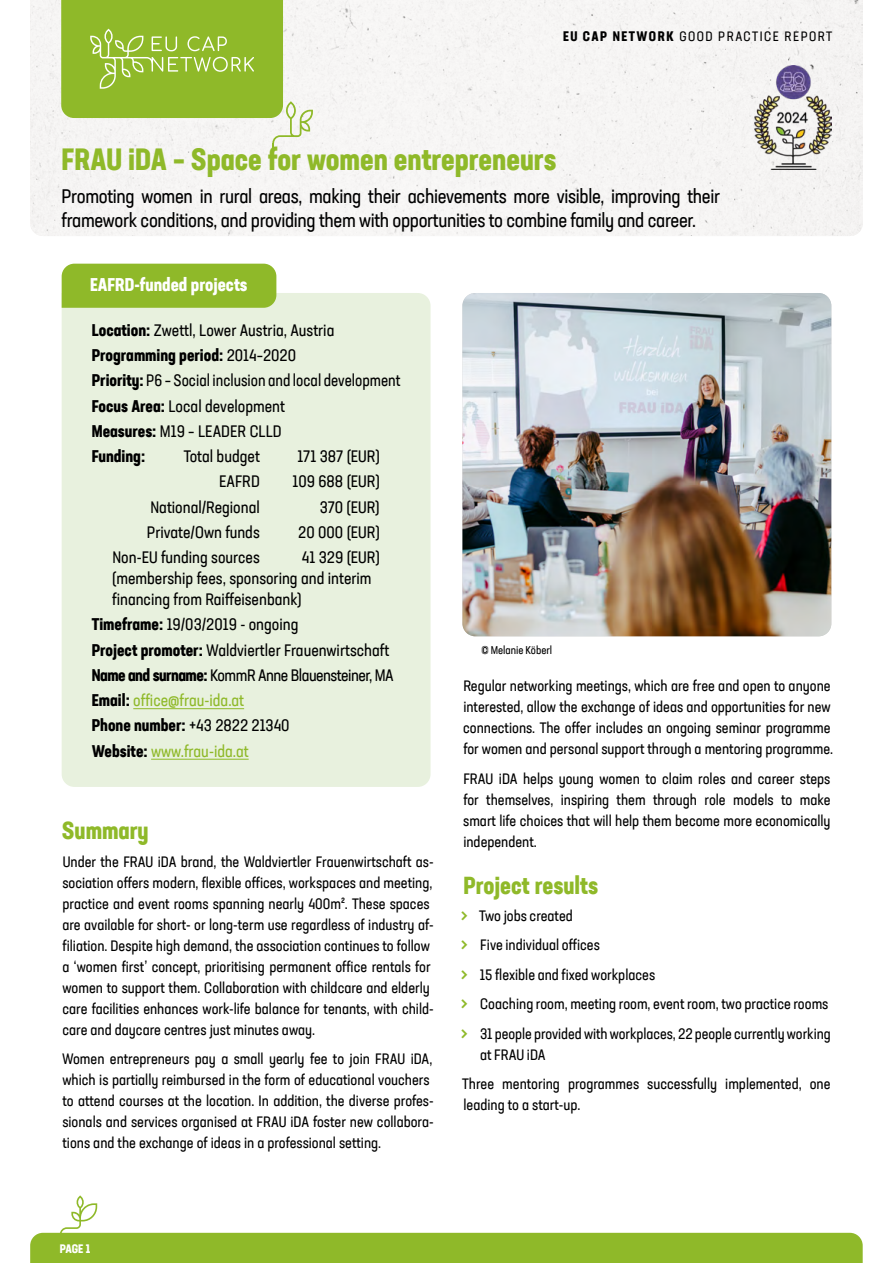
<style>
.page{position:relative;width:893px;height:1263px;background:#fff}
.page>*{position:absolute;margin:0;border:0;box-sizing:border-box;transform-origin:0 0}
.t1{font:700 condensed 30px "Neusa Next Std";color:#8fb929}
.t2{font:700 condensed 24px "Neusa Next Std";color:#8fb929}
.t3{font:condensed 19.5px/24px "Neusa Next Std";letter-spacing:-.015em;color:#000}
.t4{font:700 condensed 18px "Neusa Next Std";color:#fff}
.t5{font:condensed 16.5px/25.2px "Neusa Next Std";color:#000}
.t6{font:condensed 15px/21px "Neusa Next Std";color:#000}
.t7{font:condensed 13.5px "Neusa Next Std";letter-spacing:.11em;color:#000}
.t8{font:700 condensed 12px "Neusa Next Std";color:#fff}
.t9{font:condensed 11.25px "Neusa Next Std";color:#000}
.s1{font-weight:700}
.s2{color:#8fb929}
.s3{font-size:22.5px;color:#8fb929}
</style>
<div class="page">
<svg style="left:30px;top:1195px;width:833px;height:68px"></svg>
<div style="left:62px;top:293px;width:369px;height:494px;background:#e8f1de"></div>
<hr style="left:133px;top:708px;width:111px;height:1px;background:#8fb929">
<hr style="left:151px;top:759px;width:98px;height:1px;background:#8fb929">
<div style="left:62px;top:264px;width:214px;height:44px;background:#8fb929"></div>
<img style="left:462px;top:293px;width:369px;height:343px">
<div style="left:30px;top:0;width:833px;height:236px;background:#f6f5f4"></div>
<svg style="left:61px;top:0;width:252px;height:151px"></svg>
<img style="left:755px;top:66px;width:76px;height:104px">
<p class="t7" style="left:563px;top:27px;width:271px"><span class="s1">EU CAP NETWORK</span> GOOD PRACTICE REPORT</p>
<h1 class="t1" style="left:62px;top:140px;width:496px">FRAU iDA – Space for women entrepreneurs</h1>
<h3 class="t3" style="left:62px;top:184px;width:660px">Promoting women in rural areas, making their achievements more visible, improving their framework conditions, and providing them with opportunities to combine family and career.</h3>
<p class="t4" style="left:90px;top:273px;width:159px">EAFRD-funded projects</p>
<p class="t5" style="left:92px;top:317px;width:310px"><span class="s1">Location:</span> Zwettl, Lower Austria, Austria<br><span class="s1">Programming period:</span> 2014–2020<br><span class="s1">Priority:</span> P6 – Social inclusion and local development<br><span class="s1">Focus Area:</span> Local development<br><span class="s1">Measures:</span> M19 – LEADER CLLD<br><span class="s1">Funding:</span></p>
<p class="t5" style="left:184px;top:444px;width:78px">Total budget</p>
<p class="t5" style="left:297px;top:444px;width:84px">171 387 (EUR)</p>
<p class="t5" style="left:219px;top:469px;width:42px">EAFRD</p>
<p class="t5" style="left:292px;top:469px;width:89px">109 688 (EUR)</p>
<p class="t5" style="left:150px;top:494px;width:111px">National/Regional</p>
<p class="t5" style="left:320px;top:494px;width:61px">370 (EUR)</p>
<p class="t5" style="left:147px;top:519px;width:114px">Private/Own funds</p>
<p class="t5" style="left:298px;top:519px;width:83px">20 000 (EUR)</p>
<p class="t5" style="left:112px;top:544px;width:149px">Non-EU funding sources</p>
<p class="t5" style="left:112px;top:547px;width:269px;line-height:21px;text-indent:190px">41 329 (EUR) (membership fees, sponsoring and interim financing from Raiffeisenbank)</p>
<p class="t5" style="left:92px;top:612px;width:303px"><span class="s1">Timeframe:</span> 19/03/2019 - ongoing<br><span class="s1">Project promoter:</span> Waldviertler Frauenwirtschaft <span class="s1">Name and surname:</span> KommR Anne Blauensteiner, MA <span class="s1">Email:</span> <span class="s2">office@frau-ida.at<br></span><span class="s1">Phone number:</span> +43 2822 21340<br><span class="s1">Website:</span> <span class="s2">www.frau-ida.at</span></p>
<h2 class="t2" style="left:62px;top:815px;width:88px">Summary</h2>
<p class="t6" style="left:62px;top:851px;width:373px">Under the FRAU iDA brand, the Waldviertler Frauenwirtschaft as&shy;sociation offers modern, flexible offices, workspaces and meeting, practice and event rooms spanning nearly 400m². These spaces are available for short- or long-term use regardless of industry af&shy;filiation. Despite high demand, the association continues to follow a ‘women first’ concept, prioritising permanent office rentals for women to support them. Collaboration with childcare and elderly care facilities enhances work-life balance for tenants, with child&shy;care and daycare centres just minutes away.</p>
<p class="t6" style="left:62px;top:1048px;width:373px">Women entrepreneurs pay a small yearly fee to join FRAU iDA, which is partially reimbursed in the form of educational vouchers to attend courses at the location. In addition, the diverse profes&shy;sionals and services organised at FRAU iDA foster new collabora&shy;tions and the exchange of ideas in a professional setting.</p>
<p class="t9" style="left:481px;top:643px;width:72px">© Melanie Köberl</p>
<p class="t6" style="left:463px;top:675px;width:371px">Regular networking meetings, which are free and open to anyone interested, allow the exchange of ideas and opportunities for new connections. The offer includes an ongoing seminar programme for women and personal support through a mentoring programme.</p>
<p class="t6" style="left:463px;top:767px;width:369px;text-align:justify">FRAU iDA helps young women to claim roles and career steps for themselves, inspiring them through role models to make smart life choices that will help them become more economically independent.</p>
<h2 class="t2" style="left:463px;top:870px;width:136px">Project results</h2>
<p class="t6" style="left:460px;top:901px;width:372px;line-height:29.5px"><span class="s3">&gt;</span> Two jobs created<br><span class="s3">&gt;</span> Five individual offices<br><span class="s3">&gt;</span> 15 flexible and fixed workplaces<br><span class="s3">&gt;</span> Coaching room, meeting room, event room, two practice rooms <span class="s3">&gt;</span> 31 people provided with workplaces, 22 people currently working</p>
<p class="t6" style="left:462px;top:1040px;width:370px;line-height:29.5px;text-indent:18px">at FRAU iDA<br>Three mentoring programmes successfully implemented, one</p>
<p class="t6" style="left:463px;top:1094px;width:118px">leading to a start-up.</p>
<p class="t8" style="left:60px;top:1241px;width:32px">PAGE 1</p>
</div>
